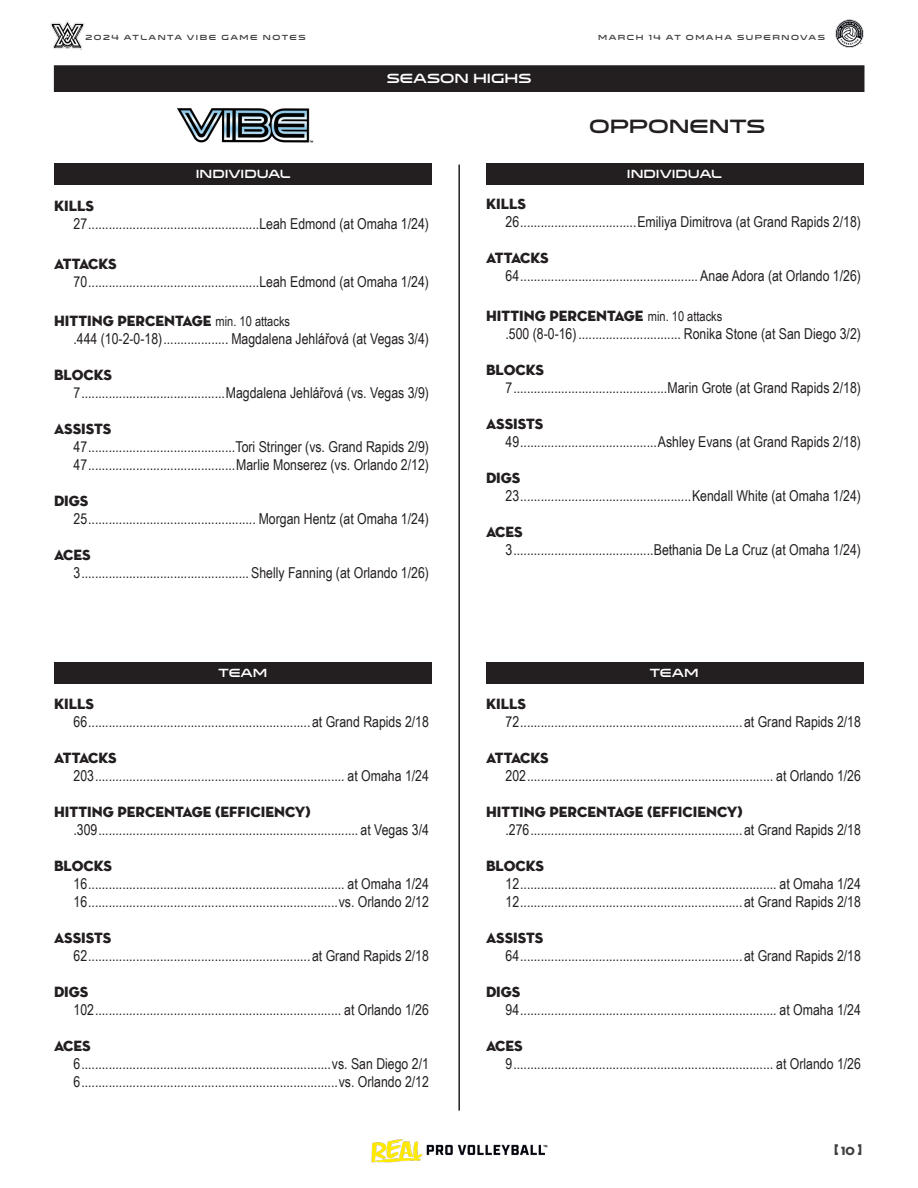
<style>
.page{position:relative;width:918px;height:1188px;background:#fff}
.page>*{position:absolute;margin:0;border:0;box-sizing:border-box;transform-origin:0 0}
.t1{font:19.5px "Venera 900";color:#231f20}
.t2{font:15.6px "Neutra Disp Titling";color:#3e3e3f;scale:.77 1}
.t3{font:15px "Arial Narrow";color:#231f20}
.t4{font:15px "Neutra Disp Titling";color:#231f20}
.t5{font:15px "Neutra Disp Titling";letter-spacing:-.045em;color:#231f20}
.t6{font:13.5px "Venera 900";color:#fff}
.t7{font:12px "Venera 900";color:#fff}
.t8{font:7.5px "Venera 900";letter-spacing:.2em;color:#3e3e3f}
.s1{font-family:"Arial Narrow";font-size:13.5px}
.s2{font-size:12px}
</style>
<div class="page">
<img style="left:50px;top:20px;width:35px;height:30px">
<img style="left:371px;top:1139px;width:177px;height:24px">
<img style="left:835px;top:19px;width:29px;height:29px">
<div style="left:54px;top:66px;width:810px;height:25px;background:#231f20"></div>
<div style="left:54px;top:65px;width:810px;height:27px;border:1px solid #231f20"></div>
<div style="left:55px;top:163px;width:377px;height:22px;background:#231f20"></div>
<div style="left:55px;top:663px;width:377px;height:21px;background:#231f20"></div>
<div style="left:486px;top:163px;width:377px;height:22px;background:#231f20"></div>
<div style="left:486px;top:663px;width:377px;height:21px;background:#231f20"></div>
<hr style="left:458px;top:165px;width:2px;height:946px;background:#231f20">
<img style="left:177px;top:108px;width:137px;height:35px">
<p class="t8" style="left:86px;top:32px;width:222px">2024 ATLANTA VIBE GAME NOTES</p>
<p class="t8" style="left:598px;top:32px;width:228px">MARCH 14 AT OMAHA SUPERNOVAS</p>
<p class="t7" style="left:196px;top:166px;width:96px">INDIVIDUAL</p>
<p class="t6" style="left:387px;top:70px;width:146px">SEASON HIGHS</p>
<p class="t1" style="left:589px;top:114px;width:178px">OPPONENTS</p>
<p class="t7" style="left:627px;top:166px;width:96px">INDIVIDUAL</p>
<p class="t4" style="left:54px;top:197px;width:42px">KILLS</p>
<p class="t3" style="left:74px;top:213px;width:357px">27..................................................Leah Edmond (at Omaha 1/24)</p>
<p class="t5" style="left:54px;top:254px;width:64px">ATTACKS</p>
<p class="t3" style="left:74px;top:270px;width:357px">70..................................................Leah Edmond (at Omaha 1/24)</p>
<p class="t4" style="left:54px;top:312px;width:238px">HITTING PERCENTAGE <span class="s1">min. 10 attacks</span></p>
<p class="t3" style="left:74px;top:328px;width:357px">.444 (10-2-0-18)................... Magdalena Jehlářová (at Vegas 3/4)</p>
<p class="t4" style="left:54px;top:366px;width:59px">BLOCKS</p>
<p class="t3" style="left:74px;top:382px;width:357px">7..........................................Magdalena Jehlářová (vs. Vegas 3/9)</p>
<p class="t4" style="left:54px;top:420px;width:59px">ASSISTS</p>
<p class="t3" style="left:74px;top:436px;width:357px">47...........................................Tori Stringer (vs. Grand Rapids 2/9)</p>
<p class="t3" style="left:74px;top:454px;width:357px">47...........................................Marlie Monserez (vs. Orlando 2/12)</p>
<p class="t4" style="left:54px;top:492px;width:36px">DIGS</p>
<p class="t3" style="left:74px;top:508px;width:357px">25................................................. Morgan Hentz (at Omaha 1/24)</p>
<p class="t4" style="left:54px;top:546px;width:38px">ACES</p>
<p class="t3" style="left:74px;top:562px;width:357px">3................................................. Shelly Fanning (at Orlando 1/26)</p>
<p class="t7" style="left:219px;top:666px;width:50px">TEAM</p>
<p class="t4" style="left:54px;top:694px;width:42px">KILLS</p>
<p class="t3" style="left:74px;top:710px;width:357px">66.................................................................at Grand Rapids 2/18</p>
<p class="t5" style="left:54px;top:748px;width:64px">ATTACKS</p>
<p class="t3" style="left:74px;top:764px;width:357px">203......................................................................... at Omaha 1/24</p>
<p class="t4" style="left:54px;top:802px;width:258px">HITTING PERCENTAGE (EFFICIENCY)</p>
<p class="t3" style="left:74px;top:818px;width:357px">.309............................................................................ at Vegas 3/4</p>
<p class="t4" style="left:54px;top:856px;width:59px">BLOCKS</p>
<p class="t3" style="left:74px;top:872px;width:357px">16........................................................................... at Omaha 1/24</p>
<p class="t3" style="left:74px;top:890px;width:357px">16.........................................................................vs. Orlando 2/12</p>
<p class="t4" style="left:54px;top:928px;width:59px">ASSISTS</p>
<p class="t3" style="left:74px;top:944px;width:357px">62.................................................................at Grand Rapids 2/18</p>
<p class="t4" style="left:54px;top:982px;width:36px">DIGS</p>
<p class="t3" style="left:74px;top:998px;width:357px">102........................................................................ at Orlando 1/26</p>
<p class="t4" style="left:54px;top:1036px;width:38px">ACES</p>
<p class="t3" style="left:74px;top:1052px;width:357px">6.........................................................................vs. San Diego 2/1</p>
<p class="t3" style="left:74px;top:1070px;width:357px">6...........................................................................vs. Orlando 2/12</p>
<p class="t4" style="left:486px;top:195px;width:42px">KILLS</p>
<p class="t3" style="left:506px;top:211px;width:357px">26..................................Emiliya Dimitrova (at Grand Rapids 2/18)</p>
<p class="t5" style="left:486px;top:249px;width:64px">ATTACKS</p>
<p class="t3" style="left:506px;top:265px;width:357px">64.................................................... Anae Adora (at Orlando 1/26)</p>
<p class="t4" style="left:486px;top:306px;width:238px">HITTING PERCENTAGE <span class="s1">min. 10 attacks</span></p>
<p class="t3" style="left:506px;top:322px;width:357px">.500 (8-0-16).............................. Ronika Stone (at San Diego 3/2)</p>
<p class="t4" style="left:486px;top:360px;width:59px">BLOCKS</p>
<p class="t3" style="left:506px;top:376px;width:357px">7.............................................Marin Grote (at Grand Rapids 2/18)</p>
<p class="t4" style="left:486px;top:414px;width:59px">ASSISTS</p>
<p class="t3" style="left:506px;top:430px;width:357px">49........................................Ashley Evans (at Grand Rapids 2/18)</p>
<p class="t4" style="left:486px;top:468px;width:36px">DIGS</p>
<p class="t3" style="left:506px;top:484px;width:357px">23..................................................Kendall White (at Omaha 1/24)</p>
<p class="t4" style="left:486px;top:522px;width:38px">ACES</p>
<p class="t3" style="left:506px;top:538px;width:357px">3.........................................Bethania De La Cruz (at Omaha 1/24)</p>
<p class="t7" style="left:650px;top:666px;width:50px">TEAM</p>
<p class="t4" style="left:486px;top:694px;width:42px">KILLS</p>
<p class="t3" style="left:506px;top:710px;width:357px">72.................................................................at Grand Rapids 2/18</p>
<p class="t5" style="left:486px;top:748px;width:64px">ATTACKS</p>
<p class="t3" style="left:506px;top:764px;width:357px">202........................................................................ at Orlando 1/26</p>
<p class="t4" style="left:486px;top:802px;width:258px">HITTING PERCENTAGE (EFFICIENCY)</p>
<p class="t3" style="left:506px;top:818px;width:357px">.276..............................................................at Grand Rapids 2/18</p>
<p class="t4" style="left:486px;top:856px;width:59px">BLOCKS</p>
<p class="t3" style="left:506px;top:872px;width:357px">12........................................................................... at Omaha 1/24</p>
<p class="t3" style="left:506px;top:890px;width:357px">12.................................................................at Grand Rapids 2/18</p>
<p class="t4" style="left:486px;top:928px;width:59px">ASSISTS</p>
<p class="t3" style="left:506px;top:944px;width:357px">64.................................................................at Grand Rapids 2/18</p>
<p class="t4" style="left:486px;top:982px;width:36px">DIGS</p>
<p class="t3" style="left:506px;top:998px;width:357px">94........................................................................... at Omaha 1/24</p>
<p class="t4" style="left:486px;top:1036px;width:38px">ACES</p>
<p class="t3" style="left:506px;top:1052px;width:357px">9............................................................................ at Orlando 1/26</p>
<p class="t2" style="left:834px;top:1140px;width:38px">[ <span class="s2">10</span> ]</p>
</div>
